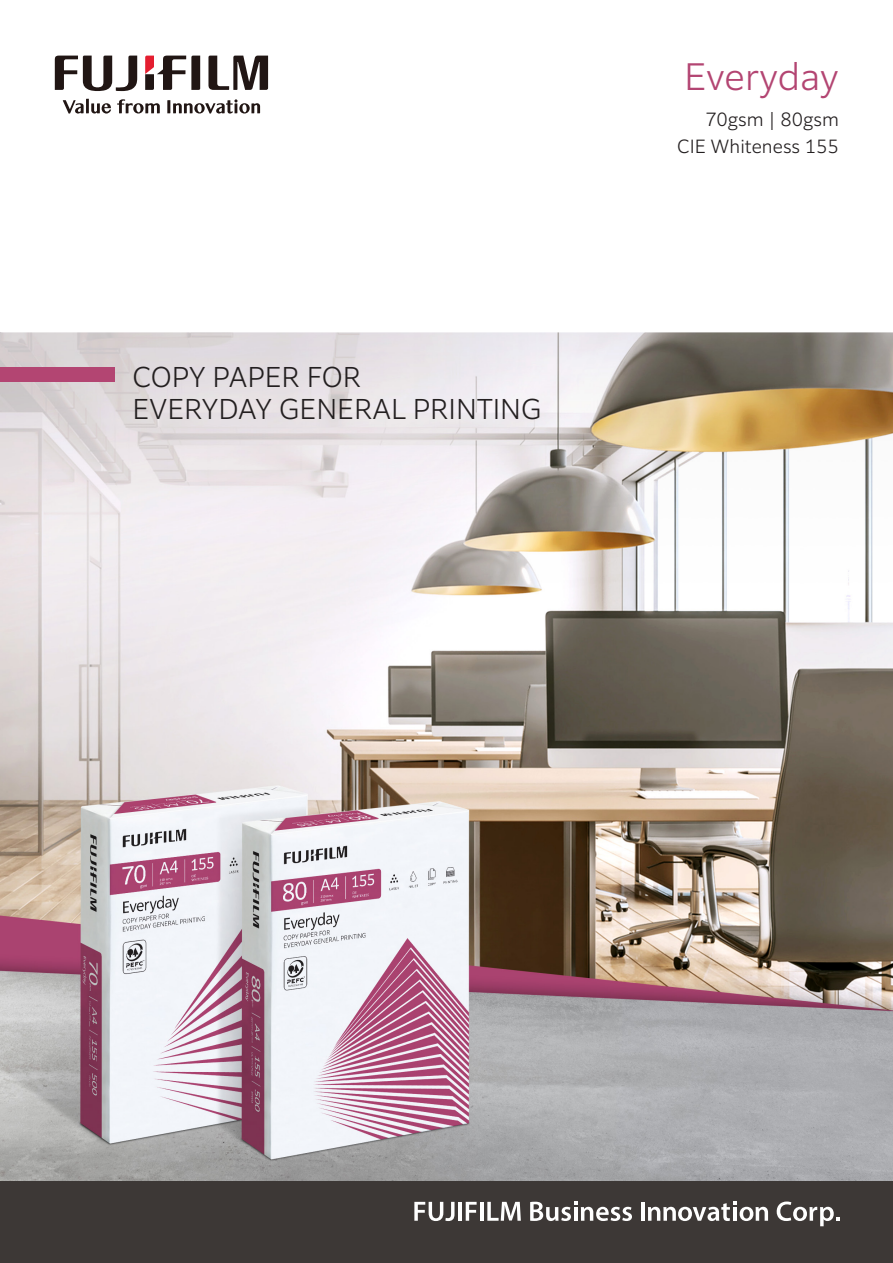
<style>
.page{position:relative;width:893px;height:1263px;background:#fff}
.page>*{position:absolute;margin:0;border:0;box-sizing:border-box;transform-origin:0 0}
.t1{font:300 36px "Clarimo UDPE";letter-spacing:-.01em;color:#b34572}
.t2{font:300 27px/32.4px "Clarimo UDPE";color:#231f20}
.t3{font:300 18px/27px "Clarimo UDPE";color:#231f20;text-align:right}
</style>
<div class="page">
<img style="left:0;top:332px;width:893px;height:850px">
<svg style="left:208px;top:56px;width:60px;height:34px"></svg>
<svg style="left:55px;top:56px;width:82px;height:35px"></svg>
<svg style="left:145px;top:56px;width:55px;height:34px"></svg>
<svg style="left:63px;top:99px;width:48px;height:15px"></svg>
<svg style="left:117px;top:99px;width:43px;height:15px"></svg>
<svg style="left:167px;top:99px;width:93px;height:15px"></svg>
<div style="left:0;top:1182px;width:893px;height:81px;background:#3d3836"></div>
<div style="left:0;top:367px;width:115px;height:15px;background:#b34572"></div>
<svg style="left:414px;top:1202px;width:40px;height:19px"></svg>
<hr style="left:458px;top:1202px;width:4px;height:19px;background:#fff">
<svg style="left:466px;top:1202px;width:11px;height:19px"></svg>
<hr style="left:480px;top:1202px;width:3px;height:19px;background:#fff">
<svg style="left:487px;top:1202px;width:34px;height:19px"></svg>
<hr style="left:641px;top:1202px;width:3px;height:19px;background:#fff">
<svg style="left:648px;top:1201px;width:120px;height:20px"></svg>
<hr style="left:733px;top:1207px;width:3px;height:14px;background:#fff">
<svg style="left:530px;top:1201px;width:102px;height:20px"></svg>
<hr style="left:574px;top:1207px;width:3px;height:14px;background:#fff">
<svg style="left:777px;top:1201px;width:63px;height:25px"></svg>
<p class="t2" style="left:132px;top:358px;width:411px">COPY PAPER FOR<br>EVERYDAY GENERAL PRINTING</p>
<p class="t1" style="left:684px;top:48px;width:156px">Everyday</p>
<p class="t3" style="left:677px;top:104px;width:163px">70gsm | 80gsm<br>CIE Whiteness 155</p>
</div>
